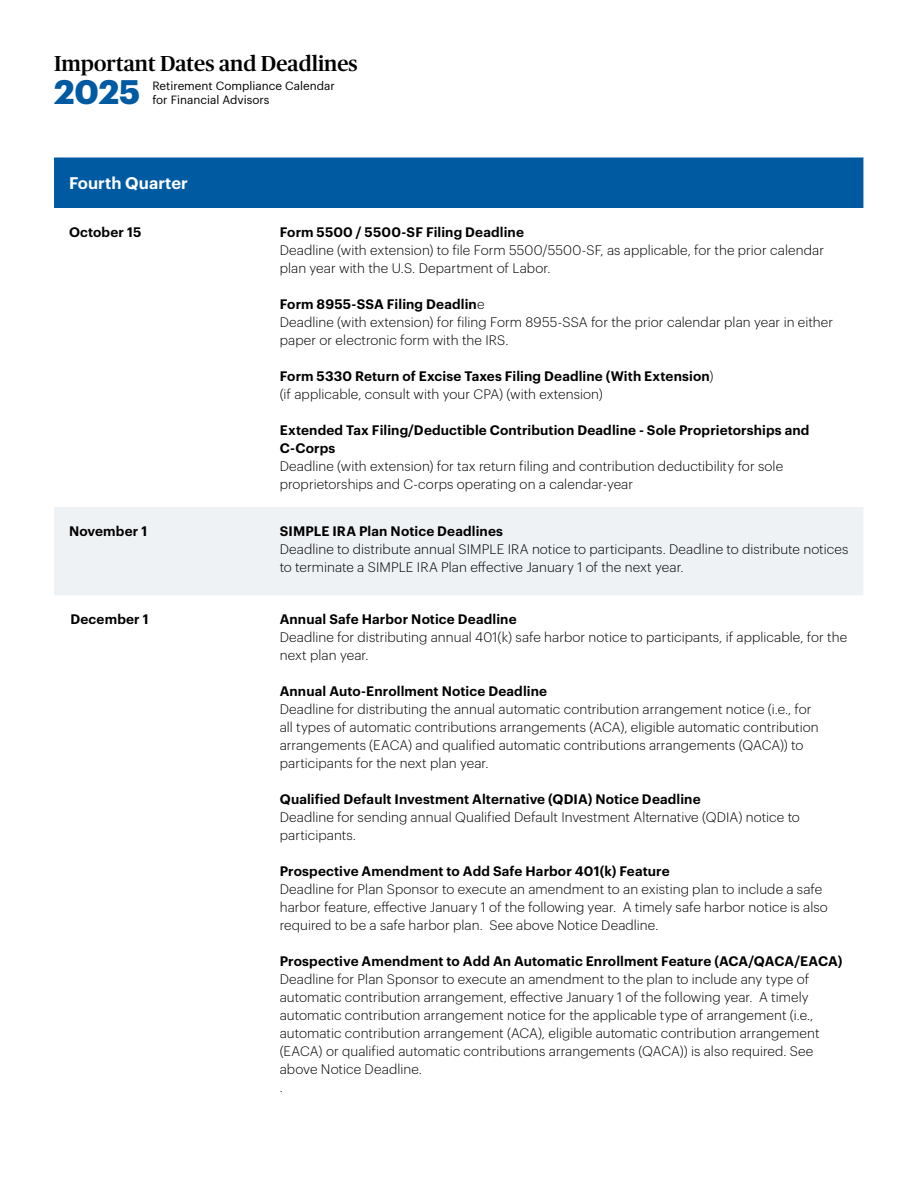
<style>
.page{position:relative;width:918px;height:1188px;background:#fff}
.page>*{position:absolute;margin:0;border:0;box-sizing:border-box;transform-origin:0 0}
.t1{font:700 33.3px "Graphik";color:#005aa2}
.t2{font:500 21.6px "Publico Headline";color:#000}
.t3{font:600 16.5px "Graphik";color:#fff}
.t4{font:300 13.5px/18px "Graphik";letter-spacing:.005em;color:#000}
.t5{font:600 13.5px/18px "Graphik";letter-spacing:.01em;color:#000}
.t6{font:11.7px/14.1px "Graphik";color:#000}
.s1{font-weight:600}
.s2{font-weight:300}
</style>
<div class="page">
<div style="left:54px;top:158px;width:809px;height:50px;background:#005aa2"></div>
<div style="left:54px;top:507px;width:809px;height:88px;background:#eff2f5"></div>
<h2 class="t2" style="left:54px;top:48px;width:305px">Important Dates and Deadlines</h2>
<h1 class="t1" style="left:54px;top:66px;width:88px">2025</h1>
<p class="t6" style="left:152px;top:77px;width:184px">Retirement Compliance Calendar for Financial Advisors</p>
<p class="t3" style="left:69px;top:171px;width:120px">Fourth Quarter</p>
<p class="t5" style="left:69px;top:222px;width:74px">October 15</p>
<p class="t5" style="left:280px;top:222px;width:246px">Form 5500 / 5500-SF Filing Deadline</p>
<p class="t4" style="left:280px;top:240px;width:546px">Deadline (with extension) to file Form 5500/5500-SF, as applicable, for the prior calendar plan year with the U.S. Department of Labor.</p>
<p class="t4" style="left:280px;top:294px;width:555px"><span class="s1">Form 8955-SSA Filing Deadlin</span>e<br>Deadline (with extension) for filing Form 8955-SSA for the prior calendar plan year in either paper or electronic form with the IRS.</p>
<p class="t5" style="left:280px;top:366px;width:435px">Form 5330 Return of Excise Taxes Filing Deadline (With Extension<span class="s2">) (if applicable, consult with your CPA) (with extension)</span></p>
<p class="t5" style="left:280px;top:420px;width:531px">Extended Tax Filing/Deductible Contribution Deadline - Sole Proprietorships and<br>C-Corps</p>
<p class="t4" style="left:280px;top:456px;width:505px">Deadline (with extension) for tax return filing and contribution deductibility for sole proprietorships and C-corps operating on a calendar-year</p>
<p class="t5" style="left:69px;top:521px;width:80px">November 1</p>
<p class="t5" style="left:280px;top:521px;width:225px">SIMPLE IRA Plan Notice Deadlines</p>
<p class="t4" style="left:280px;top:539px;width:570px">Deadline to distribute annual SIMPLE IRA notice to participants. Deadline to distribute notices to terminate a SIMPLE IRA Plan effective January 1 of the next year.</p>
<p class="t5" style="left:70px;top:609px;width:80px">December 1</p>
<p class="t5" style="left:280px;top:609px;width:238px">Annual Safe Harbor Notice Deadline</p>
<p class="t4" style="left:280px;top:627px;width:569px">Deadline for distributing annual 401(k) safe harbor notice to participants, if applicable, for the next plan year.</p>
<p class="t5" style="left:280px;top:681px;width:269px">Annual Auto-Enrollment Notice Deadline</p>
<p class="t4" style="left:280px;top:699px;width:541px">Deadline for distributing the annual automatic contribution arrangement notice (i.e., for all types of automatic contributions arrangements (ACA), eligible automatic contribution arrangements (EACA) and qualified automatic contributions arrangements (QACA)) to participants for the next plan year.</p>
<p class="t5" style="left:280px;top:789px;width:422px">Qualified Default Investment Alternative (QDIA) Notice Deadline</p>
<p class="t4" style="left:280px;top:807px;width:522px">Deadline for sending annual Qualified Default Investment Alternative (QDIA) notice to participants.</p>
<p class="t5" style="left:280px;top:861px;width:391px">Prospective Amendment to Add Safe Harbor 401(k) Feature</p>
<p class="t4" style="left:280px;top:879px;width:550px">Deadline for Plan Sponsor to execute an amendment to an existing plan to include a safe harbor feature, effective January 1 of the following year. A timely safe harbor notice is also required to be a safe harbor plan. See above Notice Deadline.</p>
<p class="t5" style="left:280px;top:951px;width:564px">Prospective Amendment to Add An Automatic Enrollment Feature (ACA/QACA/EACA)</p>
<p class="t4" style="left:280px;top:969px;width:541px">Deadline for Plan Sponsor to execute an amendment to the plan to include any type of automatic contribution arrangement, effective January 1 of the following year. A timely automatic contribution arrangement notice for the applicable type of arrangement (i.e., automatic contribution arrangement (ACA), eligible automatic contribution arrangement (EACA) or qualified automatic contributions arrangements (QACA)) is also required. See above Notice Deadline.<br>.</p>
</div>
